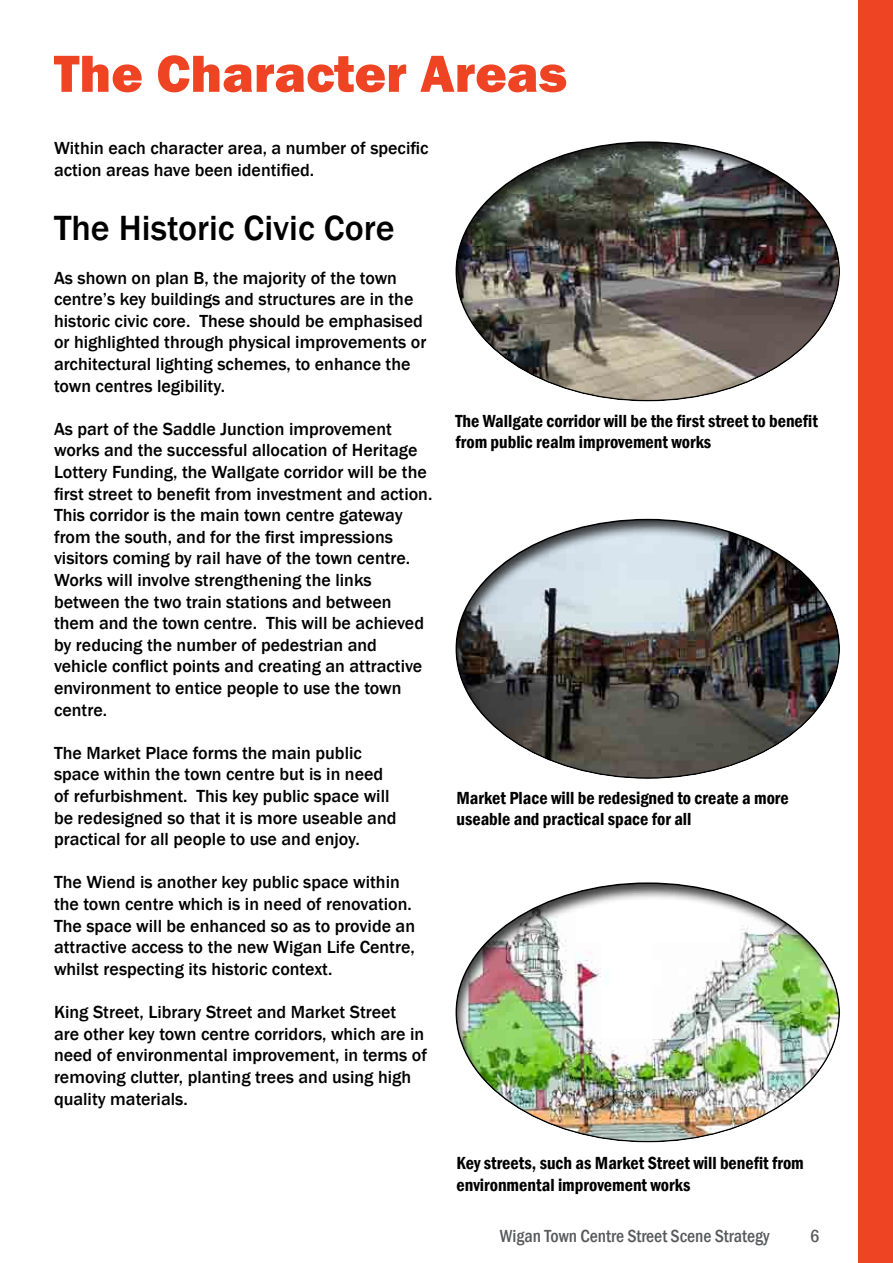
<style>
.page{position:relative;width:893px;height:1263px;background:#fff}
.page>*{position:absolute;margin:0;border:0;box-sizing:border-box;transform-origin:0 0}
.t1{font:800 54px "Franklin Gothic";color:#ef4423}
.t2{font:500 36px "Franklin Gothic";color:#000}
.t3{font:500 18px/21.6px "Franklin Gothic";color:#000}
.t4{font:600 condensed 18px/21.6px "Franklin Gothic";color:#000}
.t5{font:500 condensed 18px "Franklin Gothic";color:#58595b}
</style>
<div class="page">
<div style="left:859px;top:0;width:34px;height:1263px;background:#ef4423"></div>
<div style="left:454px;top:140px;width:388px;height:262px;background:#000;opacity:.75"></div>
<div style="left:454px;top:517px;width:388px;height:263px;background:#000;opacity:.75"></div>
<div style="left:454px;top:881px;width:388px;height:262px;background:#000;opacity:.75"></div>
<h1 class="t1" style="left:54px;top:39px;width:515px">The Character Areas</h1>
<p class="t3" style="left:54px;top:137px;width:376px">Within each character area, a number of specific action areas have been identified.</p>
<h1 class="t2" style="left:54px;top:206px;width:342px">The Historic Civic Core</h1>
<p class="t3" style="left:54px;top:267px;width:374px">As shown on plan B, the majority of the town centre’s key buildings and structures are in the historic civic core. These should be emphasised or highlighted through physical improvements or architectural lighting schemes, to enhance the town centres legibility.</p>
<p class="t3" style="left:54px;top:418px;width:339px">As part of the Saddle Junction improvement</p>
<p class="t3" style="left:54px;top:440px;width:380px">works and the successful allocation of Heritage<br>Lottery Funding, the Wallgate corridor will be the first street to benefit from investment and action.</p>
<p class="t3" style="left:54px;top:505px;width:350px">This corridor is the main town centre gateway</p>
<p class="t3" style="left:54px;top:526px;width:340px">from the south, and for the first impressions</p>
<p class="t3" style="left:54px;top:548px;width:372px">visitors coming by rail have of the town centre.<br>Works will involve strengthening the links between the two train stations and between them and the town centre. This will be achieved by reducing the number of pedestrian and</p>
<p class="t3" style="left:54px;top:656px;width:370px">vehicle conflict points and creating an attractive</p>
<p class="t3" style="left:54px;top:677px;width:349px">environment to entice people to use the town centre.</p>
<p class="t3" style="left:54px;top:742px;width:344px">The Market Place forms the main public space within the town centre but is in need of refurbishment. This key public space will be redesigned so that it is more useable and practical for all people to use and enjoy.</p>
<p class="t3" style="left:54px;top:872px;width:363px">The Wiend is another key public space within the town centre which is in need of renovation.<br>The space will be enhanced so as to provide an attractive access to the new Wigan Life Centre, whilst respecting its historic context.</p>
<p class="t3" style="left:54px;top:1001px;width:375px">King Street, Library Street and Market Street<br>are other key town centre corridors, which are in need of environmental improvement, in terms of removing clutter, planting trees and using high quality materials.</p>
<p class="t4" style="left:455px;top:409px;width:364px">The Wallgate corridor will be the first street to benefit</p>
<p class="t4" style="left:455px;top:431px;width:257px">from public realm improvement works</p>
<p class="t4" style="left:456px;top:786px;width:334px">Market Place will be redesigned to create a more useable and practical space for all</p>
<p class="t4" style="left:456px;top:1152px;width:349px">Key streets, such as Market Street will benefit from</p>
<p class="t4" style="left:456px;top:1174px;width:235px">environmental improvement works</p>
<p class="t5" style="left:500px;top:1224px;width:271px">Wigan Town Centre Street Scene Strategy</p>
<p class="t5" style="left:810px;top:1224px;width:11px">6</p>
</div>
